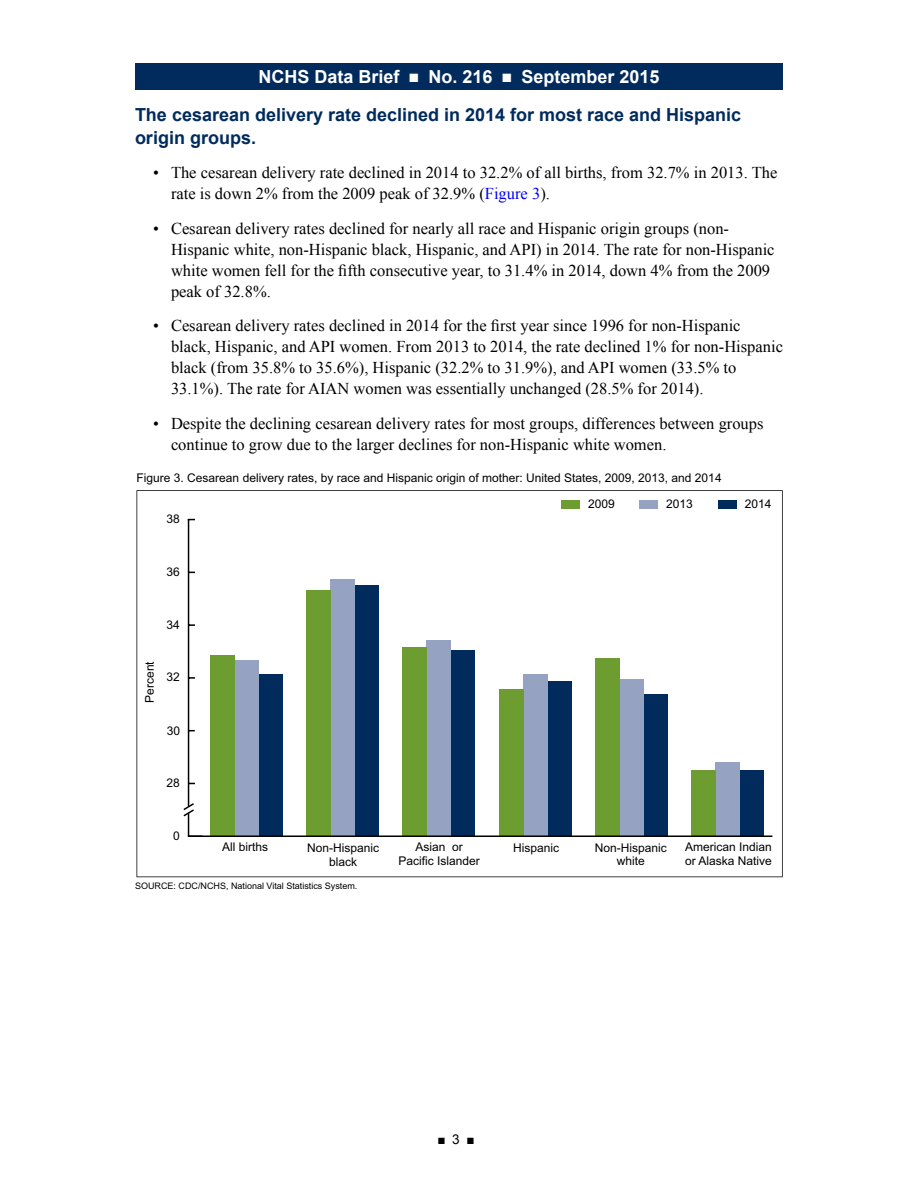
<style>
.page{position:relative;width:918px;height:1188px;background:#fff}
.page>*{position:absolute;margin:0;border:0;box-sizing:border-box;transform-origin:0 0}
.Heading_1{font:700 18px/22.5px "Arial";color:#002b5c}
.t1{font:700 18px "Arial";color:#fff}
.t2{font:16.5px/21px "Times New Roman";color:#000}
.t3{font:13.5px "Arial";color:#000}
.t4{font:12px/13.5px "Arial";color:#000;text-align:center}
.t5{font:9px "Arial";color:#000}
.s1{color:#00f}
</style>
<div class="page">
<div style="left:135px;top:63px;width:648px;height:27px;background:#002b5c"></div>
<svg style="left:136px;top:490px;width:647px;height:387px"></svg>
<hr style="left:188px;top:835px;width:584px;height:2px;background:#000">
<div style="left:719px;top:500px;width:18px;height:8px;background:#002b5c"></div>
<div style="left:639px;top:500px;width:18px;height:8px;background:#95a2c1"></div>
<div style="left:561px;top:500px;width:18px;height:8px;background:#6d9d31"></div>
<svg style="left:182px;top:802px;width:14px;height:16px"></svg>
<p class="t1" style="left:259px;top:65px;width:402px">NCHS Data Brief ■ No. 216 ■ September 2015</p>
<p class="Heading_1" style="left:135px;top:104px;width:608px">The cesarean delivery rate declined in 2014 for most race and Hispanic origin groups.</p>
<p class="t2" style="left:171px;top:162px;width:608px;text-indent:-18px">• The cesarean delivery rate declined in 2014 to 32.2% of all births, from 32.7% in 2013. The rate is down 2% from the 2009 peak of 32.9% (<span class="s1">Figure 3</span>).</p>
<p class="t2" style="left:171px;top:217px;width:605px;text-indent:-18px">• Cesarean delivery rates declined for nearly all race and Hispanic origin groups (non-Hispanic white, non-Hispanic black, Hispanic, and API) in 2014. The rate for non-Hispanic white women fell for the fifth consecutive year, to 31.4% in 2014, down 4% from the 2009 peak of 32.8%.</p>
<p class="t2" style="left:171px;top:315px;width:614px;text-indent:-18px">• Cesarean delivery rates declined in 2014 for the first year since 1996 for non-Hispanic black, Hispanic, and API women. From 2013 to 2014, the rate declined 1% for non-Hispanic black (from 35.8% to 35.6%), Hispanic (32.2% to 31.9%), and API women (33.5% to 33.1%). The rate for AIAN women was essentially unchanged (28.5% for 2014).</p>
<p class="t2" style="left:171px;top:412px;width:594px;text-indent:-18px">• Despite the declining cesarean delivery rates for most groups, differences between groups continue to grow due to the larger declines for non-Hispanic white women.</p>
<p class="t4" style="left:137px;top:471px;width:587px">Figure 3. Cesarean delivery rates, by race and Hispanic origin of mother: United States, 2009, 2013, and 2014</p>
<p class="t4" style="left:166px;top:512px;width:15px">38</p>
<p class="t4" style="left:166px;top:565px;width:15px">36</p>
<p class="t4" style="left:166px;top:618px;width:15px">34</p>
<p class="t4" style="left:143px;top:703px;width:43px;rotate:-90deg">Percent</p>
<p class="t4" style="left:166px;top:671px;width:15px">32</p>
<p class="t4" style="left:167px;top:724px;width:15px">30</p>
<p class="t4" style="left:166px;top:776px;width:15px">28</p>
<p class="t4" style="left:173px;top:829px;width:8px">0</p>
<p class="t4" style="left:222px;top:840px;width:48px">All births</p>
<p class="t4" style="left:307px;top:841px;width:74px">Non-Hispanic black</p>
<p class="t5" style="left:135px;top:880px;width:224px">SOURCE: CDC/NCHS, National Vital Statistics System.</p>
<p class="t4" style="left:415px;top:840px;width:49px">Asian or</p>
<p class="t4" style="left:513px;top:841px;width:48px">Hispanic</p>
<p class="t4" style="left:398px;top:854px;width:83px">Pacific Islander</p>
<p class="t4" style="left:588px;top:498px;width:28px">2009</p>
<p class="t4" style="left:666px;top:498px;width:28px">2013</p>
<p class="t4" style="left:745px;top:498px;width:28px">2014</p>
<p class="t4" style="left:595px;top:841px;width:74px">Non-Hispanic white</p>
<p class="t4" style="left:685px;top:840px;width:88px;text-align:left">American Indian or Alaska Native</p>
<p class="t3" style="left:437px;top:1130px;width:39px">■ 3 ■</p>
</div>
